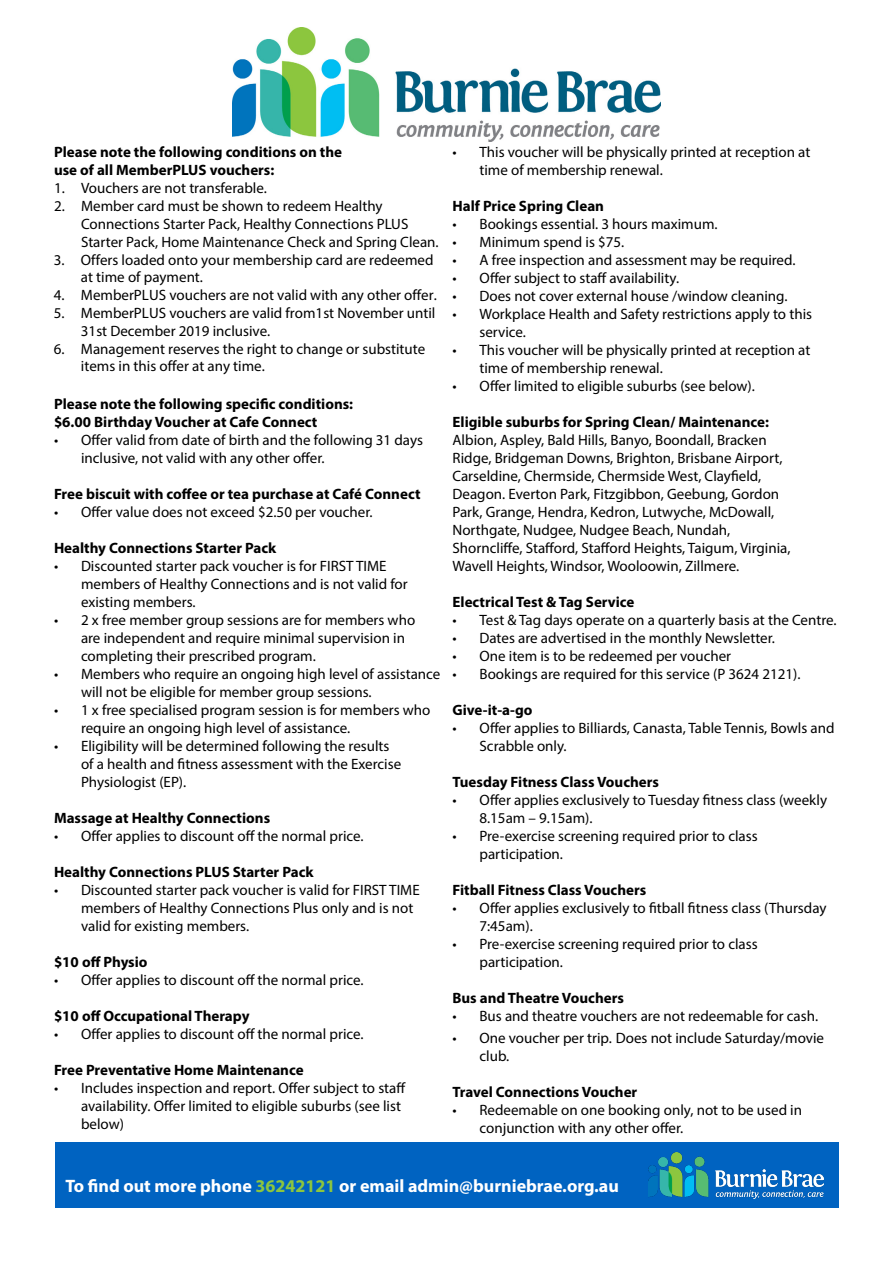
<style>
.page{position:relative;width:893px;height:1263px;background:#fff}
.page>*{position:absolute;margin:0;border:0;box-sizing:border-box;transform-origin:0 0}
.t1{font:700 18px "Myriad Pro";color:#fff}
.t2{font:15px/18px "Myriad Pro";color:#000}
.t3{font:700 15px "Myriad Pro";color:#000}
.s1{color:#8cc63f}
</style>
<div class="page">
<img style="left:233px;top:28px;width:427px;height:114px">
<div style="left:55px;top:1142px;width:783px;height:66px;background:#0063c1"></div>
<img style="left:649px;top:1152px;width:174px;height:46px">
<p class="t3" style="left:54px;top:142px;width:290px">Please note the following conditions on the</p>
<p class="t3" style="left:54px;top:160px;width:222px">use of all MemberPLUS vouchers:</p>
<p class="t2" style="left:54px;top:179px;width:214px">1. Vouchers are not transferable.</p>
<p class="t2" style="left:81px;top:197px;width:359px;text-indent:-27px">2. Member card must be shown to redeem Healthy<br>Connections Starter Pack, Healthy Connections PLUS<br>Starter Pack, Home Maintenance Check and Spring Clean.</p>
<p class="t2" style="left:81px;top:251px;width:354px;line-height:17.4px;text-indent:-27px">3. Offers loaded onto your membership card are redeemed at time of payment.</p>
<p class="t2" style="left:54px;top:286px;width:384px">4. MemberPLUS vouchers are not valid with any other offer.</p>
<p class="t2" style="left:81px;top:304px;width:356px;line-height:17.4px;text-indent:-27px">5. MemberPLUS vouchers are valid from1st November until<br>31st December 2019 inclusive.</p>
<p class="t2" style="left:81px;top:340px;width:346px;line-height:17.4px;text-indent:-27px">6. Management reserves the right to change or substitute items in this offer at any time.</p>
<p class="t3" style="left:54px;top:394px;width:301px">Please note the following specific conditions:</p>
<p class="t3" style="left:54px;top:412px;width:265px">$6.00 Birthday Voucher at Cafe Connect</p>
<p class="t2" style="left:81px;top:431px;width:343px;text-indent:-27px">• Offer valid from date of birth and the following 31 days inclusive, not valid with any other offer.</p>
<p class="t3" style="left:54px;top:484px;width:368px">Free biscuit with coffee or tea purchase at Café Connect</p>
<p class="t2" style="left:54px;top:503px;width:320px">• Offer value does not exceed $2.50 per voucher.</p>
<p class="t3" style="left:54px;top:538px;width:224px">Healthy Connections Starter Pack</p>
<p class="t2" style="left:81px;top:557px;width:328px;text-indent:-27px">• Discounted starter pack voucher is for FIRST TIME members of Healthy Connections and is not valid for existing members.</p>
<p class="t2" style="left:81px;top:611px;width:336px;text-indent:-27px">• 2 x free member group sessions are for members who are independent and require minimal supervision in completing their prescribed program.</p>
<p class="t2" style="left:81px;top:665px;width:361px;text-indent:-27px">• Members who require an ongoing high level of assistance will not be eligible for member group sessions.</p>
<p class="t2" style="left:81px;top:701px;width:351px;text-indent:-27px">• 1 x free specialised program session is for members who require an ongoing high level of assistance.</p>
<p class="t2" style="left:81px;top:737px;width:322px;text-indent:-27px">• Eligibility will be determined following the results of a health and fitness assessment with the Exercise<br>Physiologist (EP).</p>
<p class="t3" style="left:54px;top:808px;width:218px">Massage at Healthy Connections</p>
<p class="t2" style="left:54px;top:827px;width:311px">• Offer applies to discount off the normal price.</p>
<p class="t3" style="left:54px;top:862px;width:261px">Healthy Connections PLUS Starter Pack</p>
<p class="t2" style="left:81px;top:881px;width:340px;text-indent:-27px">• Discounted starter pack voucher is valid for FIRST TIME members of Healthy Connections Plus only and is not valid for existing members.</p>
<p class="t3" style="left:54px;top:952px;width:95px">$10 off Physio</p>
<p class="t2" style="left:54px;top:971px;width:311px">• Offer applies to discount off the normal price.</p>
<p class="t3" style="left:54px;top:1006px;width:197px">$10 off Occupational Therapy</p>
<p class="t2" style="left:54px;top:1025px;width:311px">• Offer applies to discount off the normal price.</p>
<p class="t3" style="left:54px;top:1060px;width:251px">Free Preventative Home Maintenance</p>
<p class="t2" style="left:81px;top:1079px;width:326px;text-indent:-27px">• Includes inspection and report. Offer subject to staff availability. Offer limited to eligible suburbs (see list below)</p>
<p class="t2" style="left:479px;top:143px;width:332px;text-indent:-27px">• This voucher will be physically printed at reception at time of membership renewal.</p>
<p class="t3" style="left:452px;top:196px;width:153px">Half Price Spring Clean</p>
<p class="t2" style="left:452px;top:215px;width:267px">• Bookings essential. 3 hours maximum.</p>
<p class="t2" style="left:452px;top:233px;width:173px">• Minimum spend is $75.</p>
<p class="t2" style="left:452px;top:251px;width:345px">• A free inspection and assessment may be required.</p>
<p class="t2" style="left:452px;top:269px;width:228px">• Offer subject to staff availability.</p>
<p class="t2" style="left:452px;top:287px;width:337px">• Does not cover external house /window cleaning.</p>
<p class="t2" style="left:479px;top:305px;width:334px;text-indent:-27px">• Workplace Health and Safety restrictions apply to this service.</p>
<p class="t2" style="left:479px;top:341px;width:332px;text-indent:-27px">• This voucher will be physically printed at reception at time of membership renewal.</p>
<p class="t2" style="left:452px;top:377px;width:304px">• Offer limited to eligible suburbs (see below).</p>
<p class="t3" style="left:452px;top:412px;width:318px">Eligible suburbs for Spring Clean/ Maintenance:</p>
<p class="t2" style="left:452px;top:431px;width:316px">Albion, Aspley, Bald Hills, Banyo, Boondall, Bracken</p>
<p class="t2" style="left:452px;top:449px;width:331px">Ridge, Bridgeman Downs, Brighton, Brisbane Airport,</p>
<p class="t2" style="left:452px;top:467px;width:310px">Carseldine, Chermside, Chermside West, Clayfield,</p>
<p class="t2" style="left:452px;top:485px;width:328px">Deagon. Everton Park, Fitzgibbon, Geebung, Gordon</p>
<p class="t2" style="left:452px;top:503px;width:323px">Park, Grange, Hendra, Kedron, Lutwyche, McDowall,</p>
<p class="t2" style="left:452px;top:521px;width:279px">Northgate, Nudgee, Nudgee Beach, Nundah,</p>
<p class="t2" style="left:452px;top:539px;width:339px">Shorncliffe, Stafford, Stafford Heights, Taigum, Virginia,</p>
<p class="t2" style="left:452px;top:557px;width:288px">Wavell Heights, Windsor, Wooloowin, Zillmere.</p>
<p class="t3" style="left:452px;top:592px;width:183px">Electrical Test &amp; Tag Service</p>
<p class="t2" style="left:452px;top:611px;width:386px">• Test &amp; Tag days operate on a quarterly basis at the Centre.</p>
<p class="t2" style="left:452px;top:629px;width:324px">• Dates are advertised in the monthly Newsletter.</p>
<p class="t2" style="left:452px;top:647px;width:280px">• One item is to be redeemed per voucher</p>
<p class="t2" style="left:452px;top:665px;width:350px">• Bookings are required for this service (P 3624 2121).</p>
<p class="t3" style="left:452px;top:700px;width:81px">Give-it-a-go</p>
<p class="t2" style="left:479px;top:719px;width:356px;text-indent:-27px">• Offer applies to Billiards, Canasta, Table Tennis, Bowls and<br>Scrabble only.</p>
<p class="t3" style="left:452px;top:772px;width:208px">Tuesday Fitness Class Vouchers</p>
<p class="t2" style="left:479px;top:791px;width:349px;text-indent:-27px">• Offer applies exclusively to Tuesday fitness class (weekly<br>8.15am – 9.15am).</p>
<p class="t2" style="left:479px;top:827px;width:280px;text-indent:-27px">• Pre-exercise screening required prior to class participation.</p>
<p class="t3" style="left:452px;top:880px;width:195px">Fitball Fitness Class Vouchers</p>
<p class="t2" style="left:479px;top:899px;width:349px;text-indent:-27px">• Offer applies exclusively to fitball fitness class (Thursday<br>7:45am).</p>
<p class="t2" style="left:479px;top:935px;width:280px;text-indent:-27px">• Pre-exercise screening required prior to class participation.</p>
<p class="t3" style="left:452px;top:988px;width:173px">Bus and Theatre Vouchers</p>
<p class="t2" style="left:452px;top:1007px;width:367px">• Bus and theatre vouchers are not redeemable for cash.</p>
<p class="t2" style="left:479px;top:1028px;width:346px;text-indent:-27px">• One voucher per trip. Does not include Saturday/movie club.</p>
<p class="t3" style="left:452px;top:1082px;width:186px">Travel Connections Voucher</p>
<p class="t2" style="left:479px;top:1100px;width:324px;text-indent:-27px">• Redeemable on one booking only, not to be used in conjunction with any other offer.</p>
<p class="t1" style="left:65px;top:1174px;width:555px">To find out more phone <span class="s1">36242121</span> or email admin@burniebrae.org.au</p>
</div>
